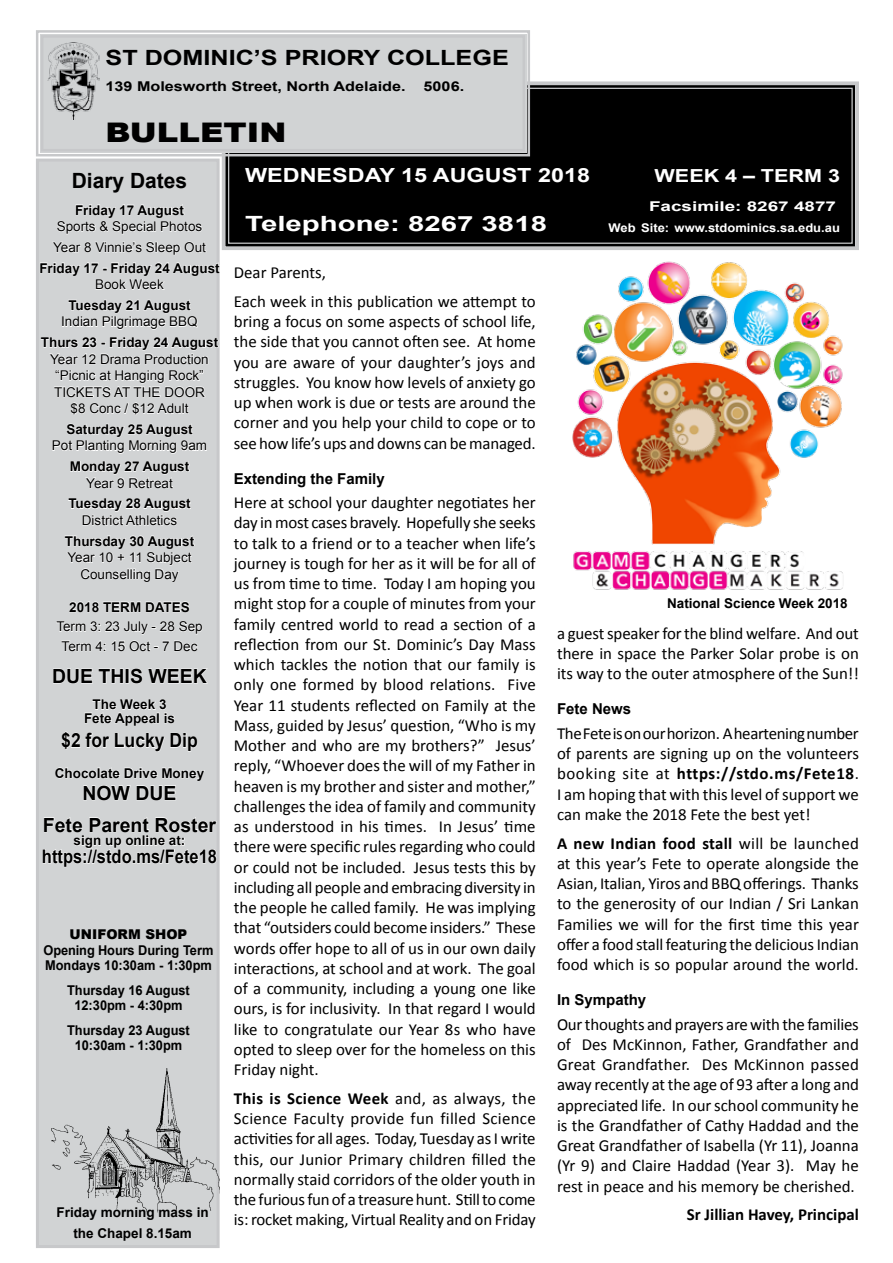
<style>
.page{position:relative;width:893px;height:1263px;background:#fff}
.page>*{position:absolute;margin:0;border:0;box-sizing:border-box;transform-origin:0 0}
.t1{font:900 27px "Arial";color:#000;scale:1.2 1}
.t2{font:700 21px "Arial";color:#000;scale:1.2 1}
.t3{font:700 21px "Arial";color:#fff;scale:1.4 1}
.t4{font:700 21px "Arial";color:#000}
.t5{font:700 19.5px/32px "Arial";color:#000;text-align:center}
.t6{font:700 19.5px "Arial";color:#fff;scale:1.2 1}
.t7{font:700 19.5px "Arial";color:#000;scale:.9 1}
.t8{font:700 18.75px "Arial";color:#000;scale:.88 1}
.t9{font:700 18px "Arial";color:#fff;scale:1.2 1}
.t10{font:16.8px/20.2px "Calibri";color:#000;text-align:justify}
.t11{font:700 16.8px "Calibri";color:#000}
.t12{font:700 15px "Arial";color:#000}
.t13{font:700 13.5px/13.5px "Arial";color:#000;text-align:center}
.t14{font:13.5px/16.5px "Arial";color:#000;text-align:center}
.t15{font:700 13.5px/15.8px "Arial";color:#000;text-align:center;scale:.95 1}
.t16{font:700 13.5px "Arial";color:#000;scale:1.2 1}
.t17{font:700 13.5px "Arial";color:#fff;scale:1.4 1}
.t18{font:900 13.5px "Arial";color:#000}
.t19{font:700 12px "Arial";color:#fff;scale:1.08 1}
.s1{font-weight:700}
</style>
<div class="page">
<div style="left:37px;top:160px;width:181px;height:1086px;background:#d1d3d4"></div>
<div style="left:36px;top:159px;width:184px;height:1089px;border:3px solid #c7c8ca"></div>
<div style="left:221px;top:81px;width:638px;height:169px;background:#000"></div>
<div style="left:228px;top:88px;width:625px;height:156px;border:1px solid #c7c8ca"></div>
<svg style="left:36px;top:30px;width:495px;height:128px;background:#ced0d1"></svg>
<div style="left:41px;top:35px;width:484px;height:116px;border:2px solid #c7c8ca"></div>
<img style="left:48px;top:43px;width:52px;height:76px">
<img style="left:51px;top:1068px;width:169px;height:145px">
<svg style="left:57px;top:204px;width:146px;height:31px"></svg>
<svg style="left:52px;top:241px;width:155px;height:14px"></svg>
<svg style="left:40px;top:262px;width:180px;height:30px"></svg>
<svg style="left:62px;top:299px;width:136px;height:31px"></svg>
<svg style="left:40px;top:336px;width:179px;height:79px"></svg>
<svg style="left:52px;top:423px;width:155px;height:66px"></svg>
<svg style="left:68px;top:498px;width:123px;height:28px"></svg>
<svg style="left:64px;top:535px;width:131px;height:47px"></svg>
<svg style="left:69px;top:601px;width:121px;height:12px"></svg>
<svg style="left:56px;top:621px;width:147px;height:31px"></svg>
<svg style="left:53px;top:668px;width:71px;height:16px"></svg>
<div style="left:126px;top:669px;width:3px;height:14px;border:1px solid #fff"></div>
<svg style="left:130px;top:668px;width:78px;height:16px"></svg>
<svg style="left:61px;top:699px;width:137px;height:53px"></svg>
<svg style="left:55px;top:767px;width:150px;height:34px"></svg>
<svg style="left:42px;top:817px;width:175px;height:50px"></svg>
<img style="left:572px;top:261px;width:271px;height:329px">
<p class="t2" style="left:106px;top:44px;width:338px">ST DOMINIC’S PRIORY COLLEGE</p>
<p class="t16" style="left:106px;top:77px;width:252px">139 Molesworth Street, North Adelaide.</p>
<p class="t16" style="left:424px;top:77px;width:35px">5006.</p>
<h1 class="t1" style="left:106px;top:112px;width:152px">BULLETIN</h1>
<p class="t4" style="left:72px;top:166px;width:117px">Diary Dates</p>
<p class="t13" style="left:75px;top:204px;width:111px">Friday 17 August</p>
<p class="t14" style="left:53px;top:216px;width:154px;line-height:20.7px;text-align:left">Sports &amp; Special Photos<br>Year 8 Vinnie’s Sleep Out</p>
<p class="t13" style="left:39px;top:262px;width:182px">Friday 17 - Friday 24 August</p>
<p class="t14" style="left:95px;top:276px;width:70px">Book Week</p>
<p class="t13" style="left:68px;top:299px;width:124px">Tuesday 21 August</p>
<p class="t14" style="left:61px;top:314px;width:138px">Indian Pilgrimage BBQ</p>
<p class="t13" style="left:41px;top:336px;width:179px">Thurs 23 - Friday 24 August</p>
<p class="t14" style="left:50px;top:351px;width:160px">Year 12 Drama Production “Picnic at Hanging Rock”<br>TICKETS AT THE DOOR $8 Conc / $12 Adult</p>
<p class="t13" style="left:66px;top:423px;width:128px">Saturday 25 August</p>
<p class="t14" style="left:52px;top:438px;width:157px">Pot Planting Morning 9am</p>
<p class="t13" style="left:70px;top:460px;width:121px">Monday 27 August</p>
<p class="t14" style="left:86px;top:475px;width:88px">Year 9 Retreat</p>
<p class="t13" style="left:68px;top:497px;width:124px">Tuesday 28 August</p>
<p class="t14" style="left:82px;top:512px;width:97px">District Athletics</p>
<p class="t13" style="left:65px;top:535px;width:131px">Thursday 30 August</p>
<p class="t14" style="left:67px;top:549px;width:126px">Year 10 + 11 Subject<br>Counselling Day</p>
<p class="t13" style="left:69px;top:601px;width:122px">2018 TERM DATES</p>
<p class="t14" style="left:56px;top:617px;width:148px;line-height:19.5px">Term 3: 23 July - 28 Sep<br>Term 4: 15 Oct - 7 Dec</p>
<p class="t5" style="left:52px;top:661px;width:156px">DUE THIS WEEK</p>
<p class="t13" style="left:84px;top:698px;width:93px">The Week 3<br>Fete Appeal is</p>
<p class="t7" style="left:61px;top:727px;width:153px">$2 for Lucky Dip</p>
<p class="t13" style="left:55px;top:767px;width:151px">Chocolate Drive Money</p>
<p class="t5" style="left:43px;top:777px;width:175px">NOW DUE<br>Fete Parent Roster</p>
<p class="t13" style="left:74px;top:834px;width:113px">sign up online at:</p>
<p class="t8" style="left:42px;top:844px;width:200px">https://stdo.ms/Fete18</p>
<p class="t6" style="left:245px;top:162px;width:289px">WEDNESDAY 15 AUGUST 2018</p>
<p class="t9" style="left:654px;top:164px;width:156px">WEEK 4 – TERM 3</p>
<p class="t17" style="left:649px;top:198px;width:135px">Facsimile: 8267 4877</p>
<p class="t3" style="left:245px;top:209px;width:217px">Telephone: 8267 3818</p>
<p class="t19" style="left:608px;top:219px;width:216px">Web Site: www.stdominics.sa.edu.au</p>
<p class="t10" style="left:234px;top:258px;width:303px;line-height:28.7px">Dear Parents,<br>Each week in this publication we attempt to</p>
<p class="t10" style="left:234px;top:311px;width:303px">bring a focus on some aspects of school life, the side that you cannot often see. At home you are aware of your daughter’s joys and struggles. You know how levels of anxiety go up when work is due or tests are around the corner and you help your child to cope or to see how life’s ups and downs can be managed.</p>
<p class="t12" style="left:234px;top:468px;width:152px">Extending the Family</p>
<p class="t10" style="left:234px;top:492px;width:303px">Here at school your daughter negotiates her day in most cases bravely. Hopefully she seeks to talk to a friend or to a teacher when life’s journey is tough for her as it will be for all of us from time to time. Today I am hoping you might stop for a couple of minutes from your family centred world to read a section of a reflection from our St. Dominic’s Day Mass which tackles the notion that our family is only one formed by blood relations. Five Year 11 students reflected on Family at the Mass, guided by Jesus’ question, “Who is my Mother and who are my brothers?” Jesus’ reply, “Whoever does the will of my Father in heaven is my brother and sister and mother,” challenges the idea of family and community as understood in his times. In Jesus’ time there were specific rules regarding who could or could not be included. Jesus tests this by including all people and embracing diversity in the people he called family. He was implying that “outsiders could become insiders.” These words offer hope to all of us in our own daily interactions, at school and at work. The goal of a community, including a young one like ours, is for inclusivity. In that regard I would like to congratulate our Year 8s who have opted to sleep over for the homeless on this Friday night.</p>
<p class="t10" style="left:234px;top:1088px;width:303px"><span class="s1">This is Science Week</span> and, as always, the Science Faculty provide fun filled Science activities for all ages. Today, Tuesday as I write this, our Junior Primary children filled the normally staid corridors of the older youth in the furious fun of a treasure hunt. Still to come is: rocket making, Virtual Reality and on Friday</p>
<p class="t13" style="left:667px;top:597px;width:182px">National Science Week 2018</p>
<p class="t10" style="left:557px;top:623px;width:303px">a guest speaker for the blind welfare. And out there in space the Parker Solar probe is on its way to the outer atmosphere of the Sun!!</p>
<p class="t12" style="left:557px;top:699px;width:76px">Fete News</p>
<p class="t10" style="left:557px;top:723px;width:303px">The Fete is on our horizon. A heartening number of parents are signing up on the volunteers booking site at <span class="s1">https://stdo.ms/Fete18</span>.<br>I am hoping that with this level of support we can make the 2018 Fete the best yet!</p>
<p class="t10" style="left:557px;top:833px;width:303px"><span class="s1">A new Indian food stall</span> will be launched at this year’s Fete to operate alongside the Asian, Italian, Yiros and BBQ offerings. Thanks to the generosity of our Indian / Sri Lankan Families we will for the first time this year offer a food stall featuring the delicious Indian food which is so popular around the world.</p>
<p class="t12" style="left:557px;top:990px;width:91px">In Sympathy</p>
<p class="t10" style="left:557px;top:1014px;width:303px">Our thoughts and prayers are with the families of Des McKinnon, Father, Grandfather and Great Grandfather. Des McKinnon passed away recently at the age of 93 after a long and appreciated life. In our school community he is the Grandfather of Cathy Haddad and the Great Grandfather of Isabella (Yr 11), Joanna (Yr 9) and Claire Haddad (Year 3). May he rest in peace and his memory be cherished.</p>
<p class="t11" style="left:687px;top:1204px;width:174px">Sr Jillian Havey, Principal</p>
<p class="t18" style="left:70px;top:924px;width:119px">UNIFORM SHOP</p>
<p class="t15" style="left:44px;top:942px;width:180px;text-align:left">Opening Hours During Term<br>Mondays 10:30am - 1:30pm</p>
<p class="t15" style="left:67px;top:982px;width:131px">Thursday 16 August<br>12:30pm - 4:30pm</p>
<p class="t15" style="left:67px;top:1022px;width:131px">Thursday 23 August<br>10:30am - 1:30pm</p>
<p class="t13" style="left:57px;top:1203px;width:154px;line-height:20.2px">Friday morning mass in the Chapel 8.15am</p>
</div>
